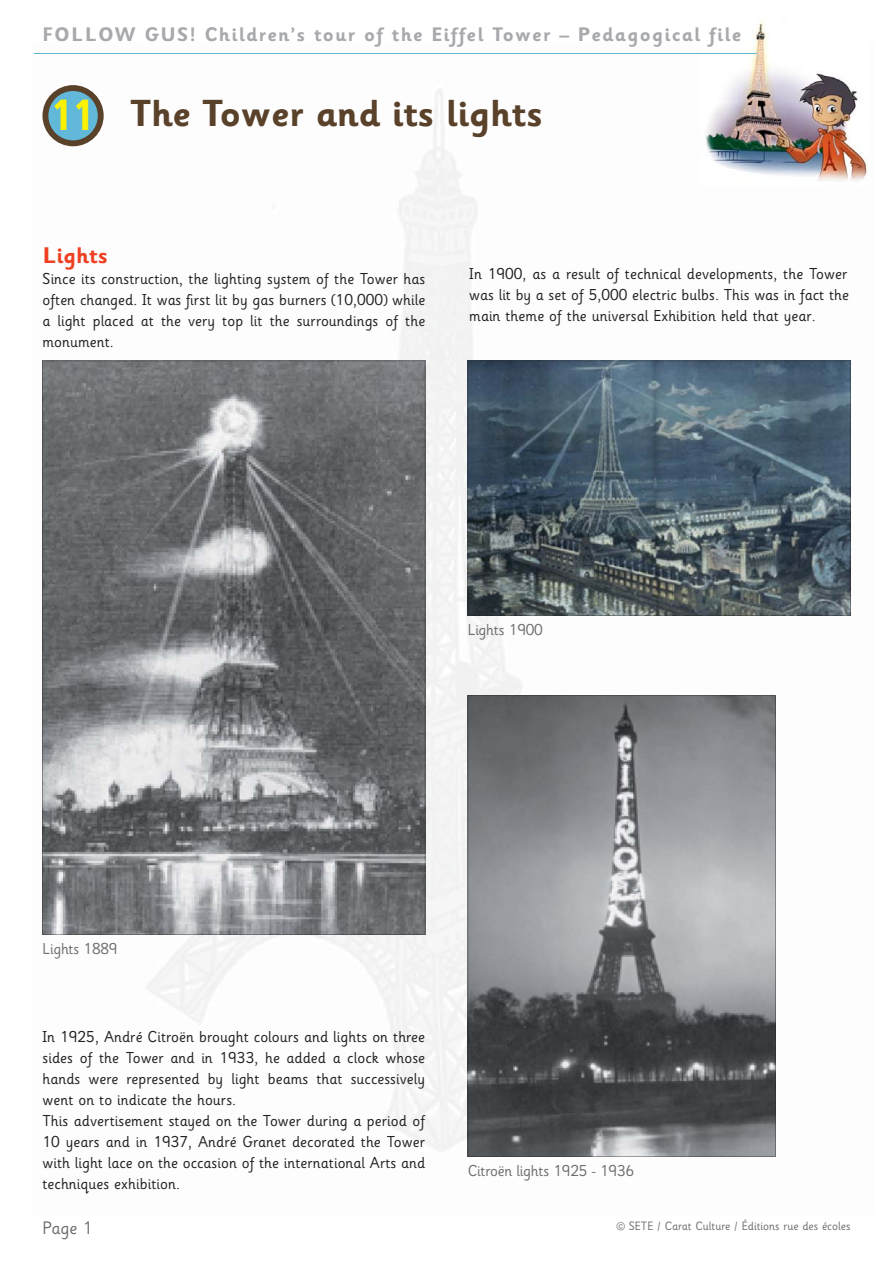
<style>
.page{position:relative;width:893px;height:1263px;background:#fff}
.page>*{position:absolute;margin:0;border:0;box-sizing:border-box;transform-origin:0 0}
.t1{font:700 43.5px "Sassoon Infant";color:#fff200}
.t2{font:700 37.5px "Sassoon Infant";color:#59412a}
.t3{font:700 22.5px "Sassoon Infant";letter-spacing:.005em;color:#ef4023}
.t4{font:700 19.5px "Sassoon Infant";letter-spacing:.07em;color:#a7a9ac}
.t5{font:18px "Sassoon Infant";color:#6c6e70}
.t6{font:15.75px/21px "Sassoon Infant";letter-spacing:.005em;color:#231f20;text-align:justify}
.t7{font:15.75px "Sassoon Infant";letter-spacing:-.015em;color:#6c6e70}
.t8{font:12px "Sassoon Infant";color:#6c6e70}
</style>
<div class="page">
<img style="left:42px;top:88px;width:809px;height:1069px">
<img style="left:701px;top:19px;width:166px;height:167px">
<hr style="left:34px;top:53px;width:722px;height:1px;background:#61b8d8">
<svg style="left:42px;top:85px;width:62px;height:61px"></svg>
<svg style="left:468px;top:361px;width:382px;height:255px;background:#4f606b"></svg>
<svg style="left:42px;top:361px;width:383px;height:574px;background:#797d80"></svg>
<svg style="left:468px;top:696px;width:307px;height:461px;background:#7a7e81"></svg>
<p class="t4" style="left:42px;top:27px;width:700px">FOLLOW GUS! Children’s tour of the Eiffel Tower – Pedagogical file</p>
<h1 class="t1" style="left:50px;top:98px;width:47px">11</h1>
<h2 class="t2" style="left:130px;top:98px;width:414px">The Tower and its lights</h2>
<h3 class="t3" style="left:42px;top:247px;width:67px">Lights</h3>
<p class="t6" style="left:42px;top:270px;width:384px">Since its construction, the lighting system of the Tower has often changed. It was first lit by gas burners (10,000) while a light placed at the very top lit the surroundings of the monument.</p>
<p class="t6" style="left:469px;top:265px;width:381px">In 1900, as a result of technical developments, the Tower was lit by a set of 5,000 electric bulbs. This was in fact the main theme of the universal Exhibition held that year.</p>
<p class="t7" style="left:468px;top:624px;width:77px">Lights 1900</p>
<p class="t7" style="left:42px;top:943px;width:77px">Lights 1889</p>
<p class="t6" style="left:42px;top:1029px;width:384px;text-align:left">In 1925, André Citroën brought colours and lights on three sides of the Tower and in 1933, he added a clock whose hands were represented by light beams that successively went on to indicate the hours.<br>This advertisement stayed on the Tower during a period of 10 years and in 1937, André Granet decorated the Tower with light lace on the occasion of the international Arts and techniques exhibition.</p>
<p class="t7" style="left:468px;top:1165px;width:168px">Citroën lights 1925 - 1936</p>
<p class="t5" style="left:42px;top:1221px;width:52px">Page 1</p>
<p class="t8" style="left:616px;top:1221px;width:236px">© SETE / Carat Culture / Éditions rue des écoles</p>
</div>
